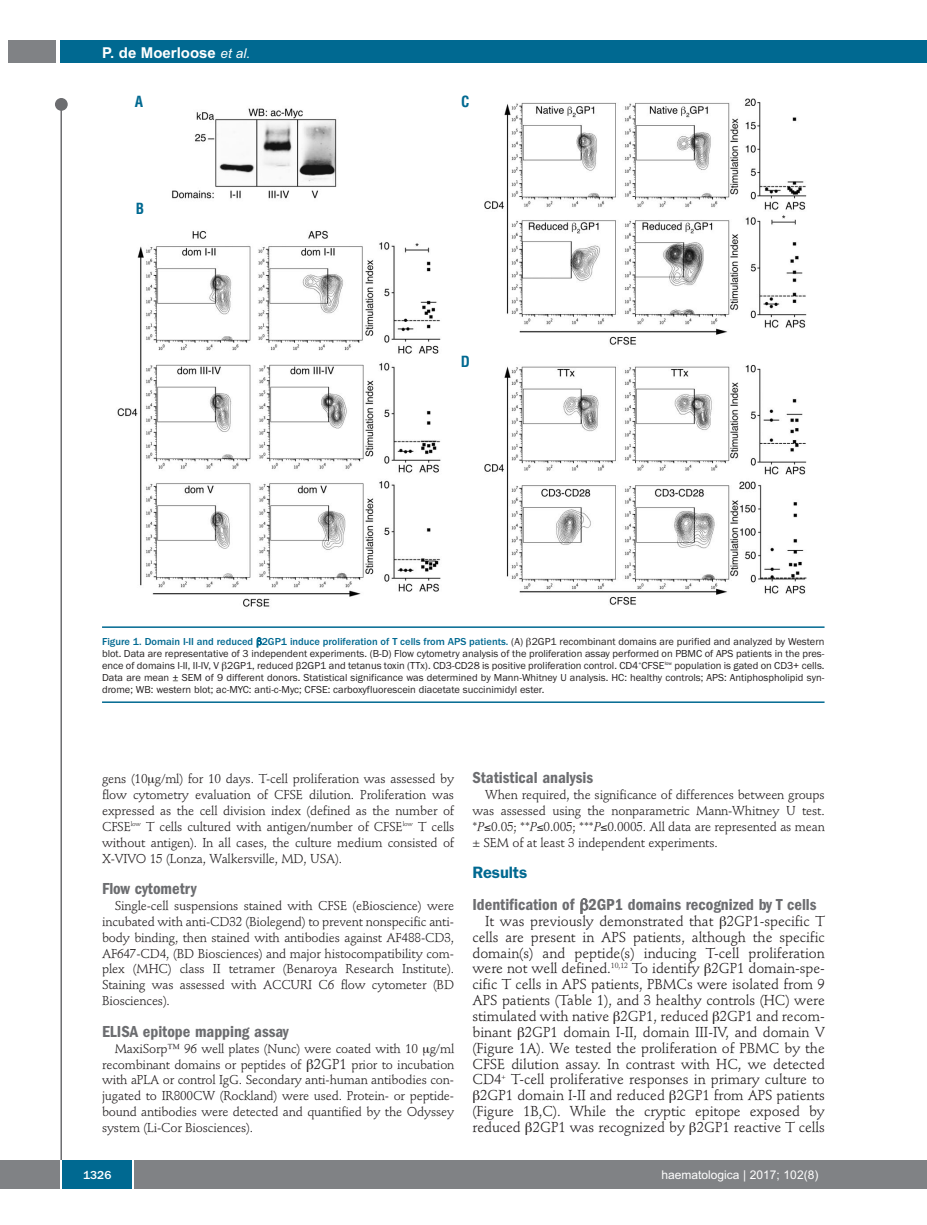
<style>
.page{position:relative;width:927px;height:1225px;background:#fff}
.page>*{position:absolute;margin:0;border:0;box-sizing:border-box;transform-origin:0 0}
.t1{font:600 condensed 16.5px "Franklin Gothic";color:#6c6d70}
.t2{font:600 16.5px "Franklin Gothic";letter-spacing:-.01em;color:#006991}
.t3{font:700 15px "Arial";color:#fff}
.t4{font:700 condensed 15px "Helvetica";color:#006991}
.t5{font:14.25px/15.9px "Stempel Schneidler";letter-spacing:-.005em;color:#231f20;text-align:right}
.t6{font:12.75px/15.9px "Stempel Schneidler";letter-spacing:-.015em;color:#231f20;text-align:justify}
.t7{font:12px "Arial";color:#fff}
.t8{font:500 12px "Franklin Gothic";color:#fff}
.t9{font:10.5px/12px "Franklin Gothic";color:#231f20;text-align:justify}
.s1{font-weight:400;font-style:italic;font-size:13.5px}
.s2{font-weight:500;color:#006991}
.s3{font-size:14.25px}
.s4{font-style:italic}
</style>
<div class="page">
<div style="left:911px;top:40px;width:16px;height:22px;background:#006991"></div>
<div style="left:910px;top:1160px;width:17px;height:28px;background:#808285"></div>
<div style="left:55px;top:98px;width:13px;height:13px;background:#6c6d70;border-radius:50%"></div>
<hr style="left:60px;top:101px;width:2px;height:1061px;background:#6c6d70">
<div style="left:60px;top:40px;width:852px;height:22px;background:#006991"></div>
<div style="left:9px;top:40px;width:47px;height:22px;background:#808285"></div>
<div style="left:0;top:1160px;width:911px;height:28px;background:#808285"></div>
<div style="left:62px;top:1160px;width:71px;height:28px;background:#006991"></div>
<hr style="left:60px;top:1160px;width:2px;height:28px;background:#fff">
<svg style="left:133px;top:1160px;width:1px;height:28px"></svg>
<img style="left:117px;top:98px;width:690px;height:509px">
<hr style="left:102px;top:626px;width:722px;height:2px;background:#006991">
<hr style="left:102px;top:701px;width:722px;height:2px;background:#006991">
<p class="t3" style="left:102px;top:44px;width:150px">P. de Moerloose <span class="s1">et al.</span></p>
<p class="t4" style="left:135px;top:93px;width:10px">A</p>
<p class="t4" style="left:136px;top:200px;width:10px">B</p>
<p class="t4" style="left:461px;top:93px;width:10px">C</p>
<p class="t4" style="left:461px;top:353px;width:11px">D</p>
<p class="t9" style="left:102px;top:635px;width:724px"><span class="s2">Figure 1. Domain I-II and reduced 2GP1 induce proliferation of T cells from APS patients.</span> (A) 2GP1 recombinant domains are purified and analyzed by Western blot. Data are representative of 3 independent experiments. (B-D) Flow cytometry analysis of the proliferation assay performed on PBMC of APS patients in the pres&shy;ence of domains I-II, II-IV, V 2GP1, reduced β2GP1 and tetanus toxin (TTx). CD3-CD28 is positive proliferation control. CD4<sup>+</sup>CFSE<sup>low</sup> population is gated on CD3+ cells.<br>Data are mean ± SEM of 9 different donors. Statistical significance was determined by Mann-Whitney U analysis. HC: healthy controls; APS: Antiphospholipid syn&shy;drome; WB: western blot; ac-MYC: anti-c-Myc; CFSE: carboxyfluorescein diacetate succinimidyl ester.</p>
<p class="t6" style="left:102px;top:772px;width:354px">gens (10 g/ml) for 10 days. T-cell proliferation was assessed by flow cytometry evaluation of CFSE dilution. Proliferation was expressed as the cell division index (defined as the number of CFSE<sup>low</sup> T cells cultured with antigen/number of CFSE<sup>low</sup> T cells without antigen). In all cases, the culture medium consisted of X-VIVO 15 (Lonza, Walkersville, MD, USA).</p>
<p class="t1" style="left:102px;top:883px;width:96px">Flow cytometry</p>
<p class="t6" style="left:102px;top:899px;width:354px;text-indent:13px">Single-cell suspensions stained with CFSE (eBioscience) were incubated with anti-CD32 (Biolegend) to prevent nonspecific anti&shy;body binding, then stained with antibodies against AF488-CD3, AF647-CD4, (BD Biosciences) and major histocompatibility com&shy;plex (MHC) class II tetramer (Benaroya Research Institute).<br>Staining was assessed with ACCURI C6 flow cytometer (BD Biosciences).</p>
<p class="t1" style="left:102px;top:1025px;width:188px">ELISA epitope mapping assay</p>
<p class="t6" style="left:102px;top:1041px;width:354px;text-indent:13px">MaxiSorp™ 96 well plates (Nunc) were coated with 10 g/ml recombinant domains or peptides of <span class="s3">2GP1</span> prior to incubation with aPLA or control IgG. Secondary anti-human antibodies con&shy;jugated to IR800CW (Rockland) were used. Protein- or peptide&shy;bound antibodies were detected and quantified by the Odyssey system (Li-Cor Biosciences).</p>
<p class="t1" style="left:472px;top:772px;width:122px">Statistical analysis</p>
<p class="t6" style="left:472px;top:788px;width:354px;text-indent:13px">When required, the significance of differences between groups was assessed using the nonparametric Mann-Whitney U test. *<span class="s4">P</span>≤0.05; **<span class="s4">P</span>≤0.005; ***<span class="s4">P</span>≤0.0005. All data are represented as mean ± SEM of at least 3 independent experiments.</p>
<p class="t2" style="left:472px;top:867px;width:56px">Results</p>
<p class="t1" style="left:472px;top:899px;width:346px">Identification of 2GP1 domains recognized by T cells</p>
<p class="t5" style="left:472px;top:914px;width:354px">It was previously demonstrated that 2GP1-specific T cells are present in APS patients, although the specific domain(s) and peptide(s) inducing T-cell proliferation were not well defined.<sup>10,12</sup> To identify 2GP1 domain-spe&shy;cific T cells in APS patients, PBMCs were isolated from 9<br>APS patients (Table 1), and 3 healthy controls (HC) were stimulated with native 2GP1, reduced 2GP1 and recom&shy;binant 2GP1 domain I-II, domain III-IV, and domain V (Figure 1A). We tested the proliferation of PBMC by the CFSE dilution assay. In contrast with HC, we detected CD4<sup>+</sup> T-cell proliferative responses in primary culture to 2GP1 domain I-II and reduced 2GP1 from APS patients (Figure 1B,C). While the cryptic epitope exposed by reduced 2GP1 was recognized by 2GP1 reactive T cells</p>
<p class="t8" style="left:83px;top:1167px;width:30px">1326</p>
<p class="t7" style="left:661px;top:1167px;width:158px">haematologica | 2017; 102(8)</p>
</div>
